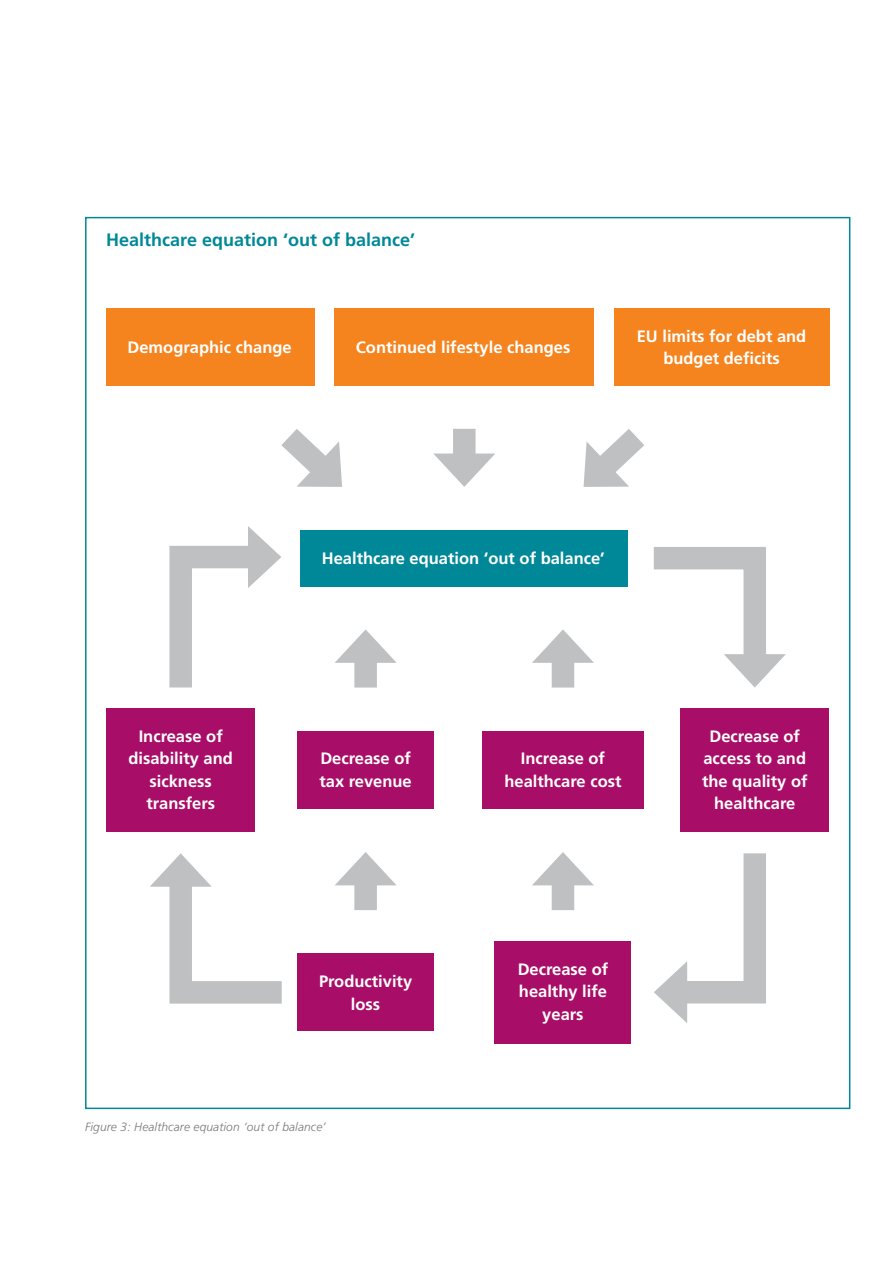
<style>
.page{position:relative;width:893px;height:1263px;background:#fff}
.page>*{position:absolute;margin:0;border:0;box-sizing:border-box;transform-origin:0 0}
.t1{font:700 18px "Frutiger LT Std";color:#008898}
.t2{font:700 16.5px/22.5px "Frutiger LT Std";color:#fff;text-align:center}
.t3{font:italic 300 12px "Frutiger LT Std";letter-spacing:.01em;color:#77787b}
</style>
<div class="page">
<div style="left:106px;top:308px;width:209px;height:78px;background:#f5841f"></div>
<div style="left:335px;top:308px;width:259px;height:78px;background:#f5841f"></div>
<div style="left:301px;top:530px;width:327px;height:56px;background:#008898"></div>
<div style="left:298px;top:731px;width:136px;height:78px;background:#a80e67"></div>
<div style="left:106px;top:708px;width:149px;height:123px;background:#a80e67"></div>
<div style="left:298px;top:953px;width:136px;height:78px;background:#a80e67"></div>
<div style="left:482px;top:731px;width:162px;height:78px;background:#a80e67"></div>
<div style="left:680px;top:708px;width:149px;height:123px;background:#a80e67"></div>
<div style="left:495px;top:941px;width:136px;height:102px;background:#a80e67"></div>
<div style="left:614px;top:308px;width:215px;height:78px;background:#f5841f"></div>
<svg style="left:281px;top:429px;width:61px;height:58px"></svg>
<svg style="left:583px;top:429px;width:61px;height:58px"></svg>
<div style="left:453px;top:429px;width:23px;height:37px;background:#bec0c2"></div>
<svg style="left:433px;top:453px;width:62px;height:34px"></svg>
<div style="left:354px;top:650px;width:23px;height:37px;background:#bec0c2"></div>
<svg style="left:335px;top:629px;width:62px;height:34px"></svg>
<div style="left:354px;top:873px;width:23px;height:37px;background:#bec0c2"></div>
<svg style="left:335px;top:852px;width:61px;height:33px"></svg>
<div style="left:552px;top:650px;width:22px;height:37px;background:#bec0c2"></div>
<svg style="left:532px;top:629px;width:62px;height:34px"></svg>
<div style="left:552px;top:873px;width:22px;height:37px;background:#bec0c2"></div>
<svg style="left:532px;top:852px;width:62px;height:33px"></svg>
<svg style="left:150px;top:853px;width:148px;height:162px"></svg>
<svg style="left:169px;top:526px;width:112px;height:162px"></svg>
<svg style="left:653px;top:547px;width:133px;height:141px"></svg>
<svg style="left:654px;top:831px;width:123px;height:192px"></svg>
<p class="t1" style="left:106px;top:229px;width:310px">Healthcare equation ‘out of balance’</p>
<p class="t2" style="left:128px;top:336px;width:166px">Demographic change</p>
<p class="t2" style="left:356px;top:336px;width:216px">Continued lifestyle changes</p>
<p class="t2" style="left:637px;top:325px;width:171px">EU limits for debt and budget deficits</p>
<p class="t2" style="left:128px;top:725px;width:106px">Increase of disability and sickness transfers</p>
<p class="t2" style="left:322px;top:547px;width:285px">Healthcare equation ‘out of balance’</p>
<p class="t2" style="left:319px;top:747px;width:94px;text-align:left">Decrease of tax revenue</p>
<p class="t2" style="left:319px;top:970px;width:95px">Productivity loss</p>
<p class="t2" style="left:504px;top:747px;width:119px">Increase of healthcare cost</p>
<p class="t2" style="left:518px;top:958px;width:92px">Decrease of healthy life years</p>
<p class="t3" style="left:85px;top:1120px;width:242px">Figure 3: Healthcare equation ‘out of balance’</p>
<p class="t2" style="left:702px;top:725px;width:107px">Decrease of access to and the quality of healthcare</p>
</div>
